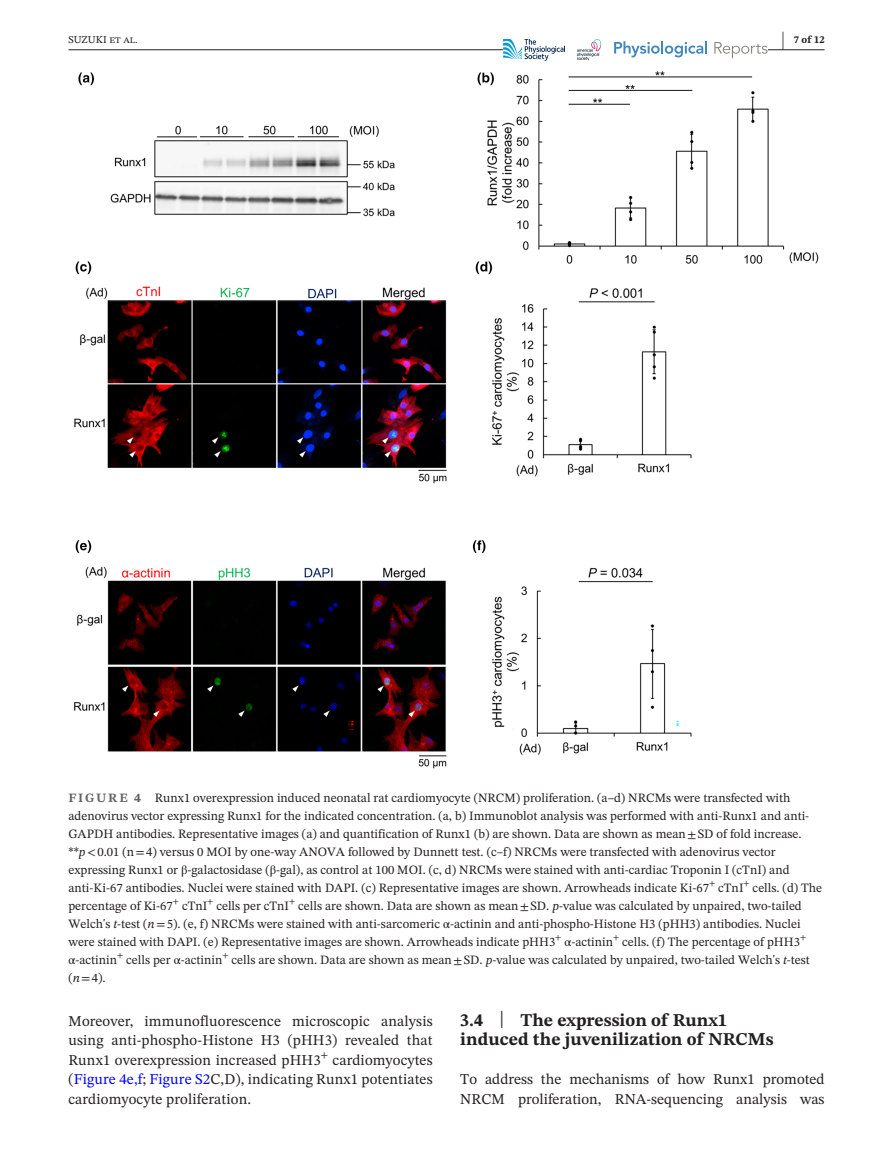
<style>
.page{position:relative;width:893px;height:1174px;background:#fff}
.page>*{position:absolute;margin:0;border:0;box-sizing:border-box;transform-origin:0 0}
.t1{font:700 21px "STIX Two Text";color:#231f20;scale:.42 1}
.t2{font:700 18px/19.5px "STIX Two Text";color:#231f20}
.t3{font:15px/19.5px "STIX Two Text";color:#231f20;text-align:justify}
.t4{font:12.75px/18px "STIX Two Text";color:#231f20}
.t5{font:10.5px "STIX Two Text";color:#231f20}
.t6{font:700 10.5px "STIX Two Text";color:#231f20}
.t7{font:10.5px "STIX";color:#231f20}
.t8{font:8.85px "STIX";color:#231f20}
.s1{font-weight:700;color:#636366}
.s2{font-family:"STIX"}
.s3{font-style:italic}
.s4{color:#00f}
.s5{font-weight:400;font-size:23.7px}
</style>
<div class="page">
<hr style="left:68px;top:49px;width:756px;height:1px;background:#231f20">
<div style="left:503px;top:39px;width:264px;height:21px;background:#fff"></div>
<svg style="left:577px;top:39px;width:24px;height:21px"></svg>
<img style="left:503px;top:39px;width:62px;height:21px">
<svg style="left:614px;top:41px;width:93px;height:16px"></svg>
<svg style="left:714px;top:42px;width:53px;height:16px"></svg>
<img style="left:74px;top:71px;width:745px;height:698px">
<h1 class="t1" style="left:782px;top:24px;width:8px">|</h1>
<p class="t5" style="left:68px;top:32px;width:71px">SUZUKI et al.</p>
<p class="t6" style="left:794px;top:32px;width:32px">7 of 12</p>
<p class="t4" style="left:68px;top:788px;width:742px"><span class="s1">FIGURE 4</span> Runx1 overexpression induced neonatal rat cardiomyocyte (NRCM) proliferation. (a–d) NRCMs were transfected with adenovirus vector expressing Runx1 for the indicated concentration. (a, b) Immunoblot analysis was performed with anti-Runx1 and anti-GAPDH antibodies. Representative images (a) and quantification of Runx1 (b) are shown. Data are shown as mean<span class="s2">±</span>SD of fold increase. **<span class="s3">p</span><span class="s2">&lt;</span>0.01 (n<span class="s2">=</span>4) versus 0 MOI by one-way ANOVA followed by Dunnett test. (c–f) NRCMs were transfected with adenovirus vector expressing Runx1 or <span class="s2">β</span>-galactosidase (<span class="s2">β</span>-gal), as control at 100 MOI. (c, d) NRCMs were stained with anti-cardiac Troponin I (cTnI) and anti-Ki-67 antibodies. Nuclei were stained with DAPI. (c) Representative images are shown. Arrowheads indicate Ki-67</p>
<p class="t8" style="left:709px;top:877px;width:8px">+</p>
<p class="t4" style="left:718px;top:878px;width:27px">cTnI</p>
<p class="t8" style="left:743px;top:877px;width:8px">+</p>
<p class="t4" style="left:753px;top:878px;width:71px">cells. (d) The</p>
<p class="t4" style="left:68px;top:897px;width:106px">percentage of Ki-67</p>
<p class="t8" style="left:173px;top:895px;width:8px">+</p>
<p class="t4" style="left:182px;top:896px;width:27px">cTnI</p>
<p class="t8" style="left:207px;top:895px;width:8px">+</p>
<p class="t4" style="left:216px;top:896px;width:74px">cells per cTnI</p>
<p class="t8" style="left:289px;top:895px;width:8px">+</p>
<p class="t4" style="left:68px;top:896px;width:735px;text-align:justify;text-indent:230px">cells are shown. Data are shown as mean<span class="s2">±</span>SD. <span class="s3">p</span>-value was calculated by unpaired, two-tailed Welch's <span class="s3">t</span>-test (<span class="s3">n</span><span class="s2">=</span>5). (e, f) NRCMs were stained with anti-sarcomeric <span class="s2">α</span>-actinin and anti-phospho-Histone H3 (pHH3) antibodies. Nuclei were stained with DAPI. (e) Representative images are shown. Arrowheads indicate pHH3</p>
<p class="t8" style="left:555px;top:931px;width:8px">+</p>
<p class="t4" style="left:564px;top:932px;width:50px"><span class="s2">α</span>-actinin</p>
<p class="t8" style="left:613px;top:931px;width:8px">+</p>
<p class="t4" style="left:622px;top:932px;width:179px">cells. (f) The percentage of pHH3</p>
<p class="t8" style="left:800px;top:931px;width:8px">+</p>
<p class="t4" style="left:68px;top:951px;width:50px"><span class="s2">α</span>-actinin</p>
<p class="t8" style="left:117px;top:949px;width:8px">+</p>
<p class="t4" style="left:126px;top:950px;width:98px">cells per <span class="s2">α</span>-actinin</p>
<p class="t8" style="left:222px;top:949px;width:8px">+</p>
<p class="t4" style="left:232px;top:950px;width:580px">cells are shown. Data are shown as mean<span class="s2">±</span>SD. <span class="s3">p</span>-value was calculated by unpaired, two-tailed Welch's <span class="s3">t</span>-test</p>
<p class="t4" style="left:68px;top:969px;width:39px">(<span class="s3">n</span><span class="s2">=</span>4).</p>
<p class="t3" style="left:68px;top:1011px;width:366px">Moreover, immunofluorescence microscopic analysis using anti-phospho-Histone H3 (pHH3) revealed that Runx1 overexpression increased pHH3</p>
<p class="t7" style="left:321px;top:1047px;width:9px">+</p>
<p class="t3" style="left:68px;top:1050px;width:366px;text-indent:264px">cardiomyocytes (<span class="s4">Figure 4e,f</span>; <span class="s4">Figure S2</span>C,D), indicating Runx1 potentiates cardiomyocyte proliferation.</p>
<h2 class="t2" style="left:460px;top:1010px;width:315px">3.4 <span class="s5">|</span> The expression of Runx1 induced the juvenilization of NRCMs</h2>
<p class="t3" style="left:460px;top:1069px;width:366px">To address the mechanisms of how Runx1 promoted<br>NRCM proliferation, RNA-sequencing analysis was</p>
</div>
